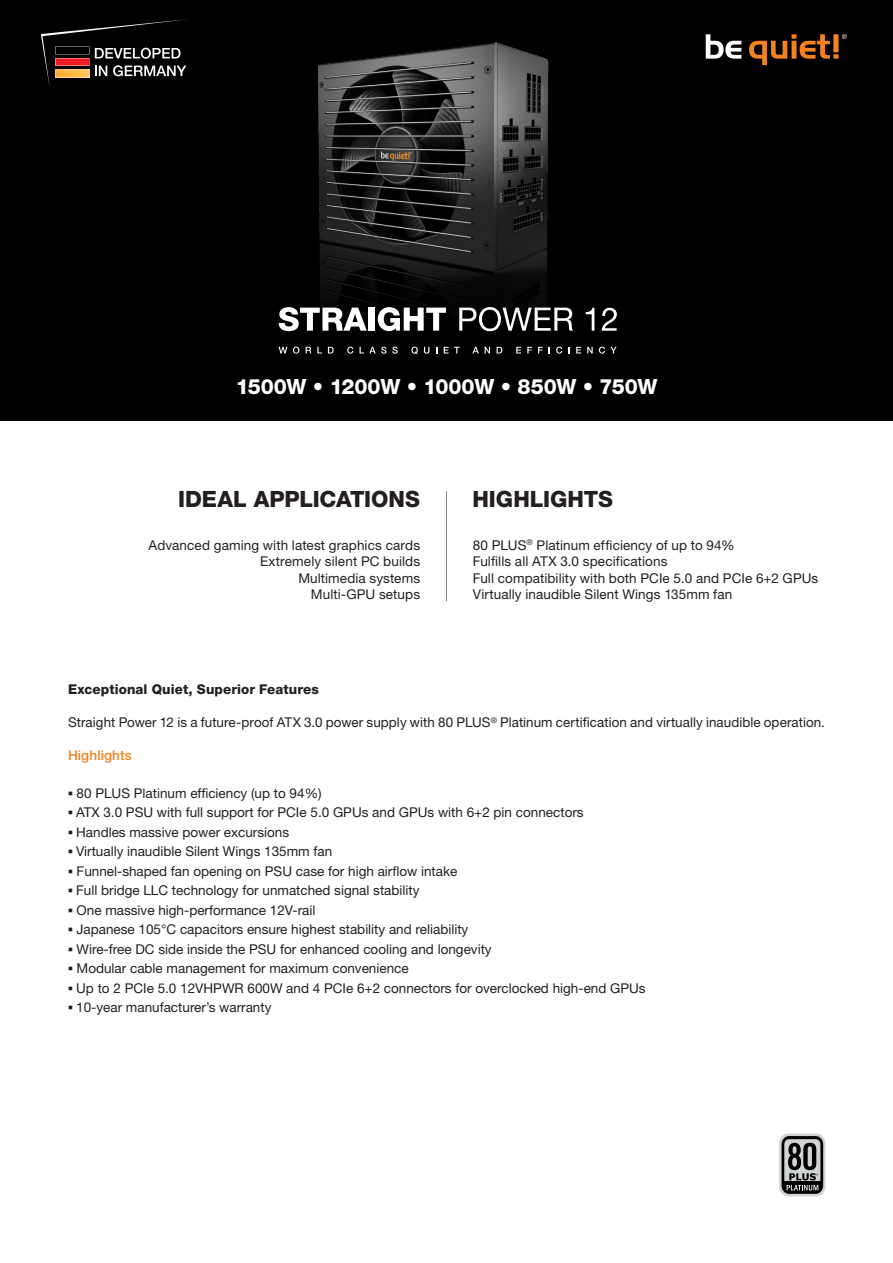
<style>
.page{position:relative;width:893px;height:1263px;background:#fff}
.page>*{position:absolute;margin:0;border:0;box-sizing:border-box;transform-origin:0 0}
.t1{font:800 22.5px "Helvetica Neue LT Pro";color:#231f20}
.t2{font:800 21px "Helvetica Neue LT Pro";letter-spacing:-.01em;color:#fff}
.t3{font:13.5px/16.5px "Helvetica Neue LT Pro";color:#231f20}
.t4{font:800 13.5px "Helvetica Neue LT Pro";letter-spacing:.01em;color:#231f20}
.t5{font:500 13.5px "Helvetica Neue LT Pro";letter-spacing:.01em;color:#f58220}
.s1{font-family:"Franklin Gothic";font-weight:500}
</style>
<div class="page">
<div style="left:0;top:0;width:893px;height:421px;background:#000001"></div>
<svg style="left:706px;top:34px;width:35px;height:25px"></svg>
<svg style="left:749px;top:34px;width:98px;height:31px"></svg>
<hr style="left:446px;top:491px;width:1px;height:110px;background:#808285">
<img style="left:318px;top:42px;width:294px;height:276px">
<svg style="left:779px;top:1133px;width:46px;height:63px"></svg>
<svg style="left:781px;top:1136px;width:42px;height:58px;background:#5e5f60"></svg>
<svg style="left:279px;top:347px;width:8px;height:6px"></svg>
<svg style="left:293px;top:347px;width:6px;height:7px"></svg>
<svg style="left:306px;top:347px;width:5px;height:6px"></svg>
<svg style="left:317px;top:347px;width:5px;height:6px"></svg>
<svg style="left:328px;top:347px;width:6px;height:6px"></svg>
<svg style="left:347px;top:347px;width:6px;height:7px"></svg>
<svg style="left:360px;top:347px;width:38px;height:7px"></svg>
<svg style="left:411px;top:347px;width:7px;height:7px"></svg>
<svg style="left:424px;top:347px;width:5px;height:7px"></svg>
<svg style="left:444px;top:347px;width:16px;height:6px"></svg>
<svg style="left:472px;top:347px;width:7px;height:6px"></svg>
<svg style="left:485px;top:347px;width:5px;height:6px"></svg>
<svg style="left:497px;top:347px;width:5px;height:6px"></svg>
<svg style="left:516px;top:347px;width:5px;height:6px"></svg>
<svg style="left:527px;top:347px;width:5px;height:6px"></svg>
<svg style="left:538px;top:347px;width:5px;height:6px"></svg>
<svg style="left:556px;top:347px;width:6px;height:7px"></svg>
<svg style="left:568px;top:347px;width:2px;height:6px"></svg>
<svg style="left:576px;top:347px;width:5px;height:6px"></svg>
<svg style="left:587px;top:347px;width:6px;height:6px"></svg>
<svg style="left:599px;top:347px;width:18px;height:7px"></svg>
<svg style="left:279px;top:307px;width:88px;height:24px"></svg>
<div style="left:368px;top:308px;width:6px;height:23px;background:#fff"></div>
<svg style="left:378px;top:307px;width:68px;height:24px"></svg>
<svg style="left:459px;top:307px;width:114px;height:24px"></svg>
<svg style="left:586px;top:308px;width:8px;height:23px"></svg>
<svg style="left:602px;top:308px;width:15px;height:23px"></svg>
<svg style="left:41px;top:19px;width:146px;height:69px"></svg>
<h2 class="t2" style="left:236px;top:374px;width:423px">1500W • 1200W • 1000W • 850W • 750W</h2>
<h1 class="t1" style="left:178px;top:486px;width:244px">IDEAL APPLICATIONS</h1>
<h1 class="t1" style="left:472px;top:486px;width:142px">HIGHLIGHTS</h1>
<p class="t3" style="left:149px;top:536px;width:273px;text-align:right">Advanced gaming with latest graphics cards<br>Extremely silent PC builds<br>Multimedia systems<br>Multi-GPU setups</p>
<p class="t3" style="left:473px;top:536px;width:347px">80 PLUS<sup>®</sup> Platinum efficiency of up to 94%<br>Fulfills all ATX 3.0 specifications<br>Full compatibility with both PCIe 5.0 and PCIe 6+2 GPUs Virtually inaudible Silent Wings 135mm fan</p>
<p class="t4" style="left:68px;top:682px;width:252px">Exceptional Quiet, Superior Features</p>
<p class="t3" style="left:68px;top:714px;width:758px">Straight Power 12 is a future-proof ATX 3.0 power supply with 80 PLUS<sup>®</sup> Platinum certification and virtually inaudible operation.</p>
<p class="t5" style="left:68px;top:747px;width:65px">Highlights</p>
<p class="t3" style="left:68px;top:784px;width:255px"><span class="s1">▪</span> 80 PLUS Platinum efficiency (up to 94%)</p>
<p class="t3" style="left:68px;top:804px;width:517px"><span class="s1">▪</span> ATX 3.0 PSU with full support for PCIe 5.0 GPUs and GPUs with 6+2 pin connectors</p>
<p class="t3" style="left:68px;top:823px;width:223px"><span class="s1">▪</span> Handles massive power excursions</p>
<p class="t3" style="left:68px;top:843px;width:266px"><span class="s1">▪</span> Virtually inaudible Silent Wings 135mm fan</p>
<p class="t3" style="left:68px;top:862px;width:391px"><span class="s1">▪</span> Funnel-shaped fan opening on PSU case for high airflow intake</p>
<p class="t3" style="left:68px;top:882px;width:353px"><span class="s1">▪</span> Full bridge LLC technology for unmatched signal stability</p>
<p class="t3" style="left:68px;top:901px;width:249px"><span class="s1">▪</span> One massive high-performance 12V-rail</p>
<p class="t3" style="left:68px;top:921px;width:402px"><span class="s1">▪</span> Japanese 105°C capacitors ensure highest stability and reliability</p>
<p class="t3" style="left:68px;top:940px;width:425px"><span class="s1">▪</span> Wire-free DC side inside the PSU for enhanced cooling and longevity</p>
<p class="t3" style="left:68px;top:960px;width:342px"><span class="s1">▪</span> Modular cable management for maximum convenience</p>
<p class="t3" style="left:68px;top:979px;width:579px"><span class="s1">▪</span> Up to 2 PCIe 5.0 12VHPWR 600W and 4 PCIe 6+2 connectors for overclocked high-end GPUs</p>
<p class="t3" style="left:68px;top:999px;width:205px"><span class="s1">▪</span> 10-year manufacturer’s warranty</p>
</div>
